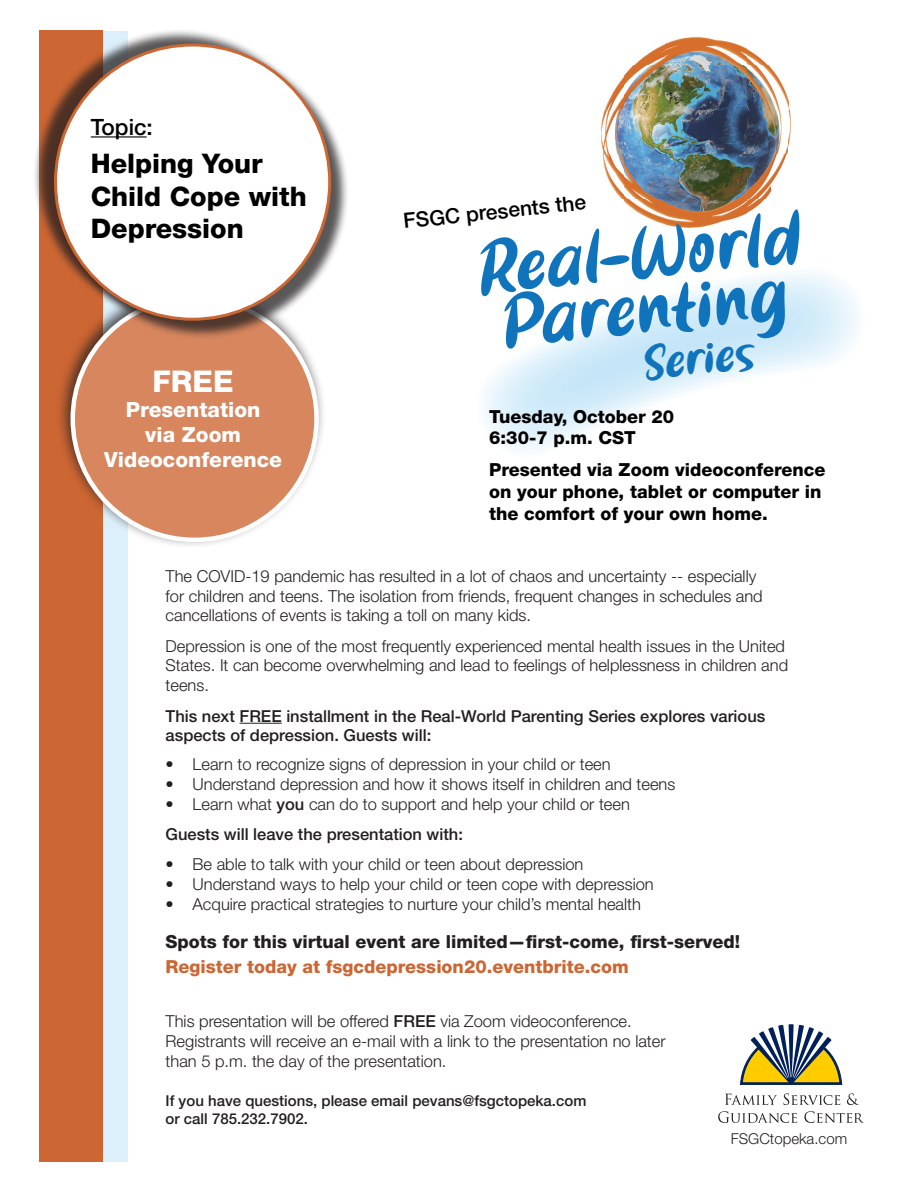
<style>
.page{position:relative;width:918px;height:1188px;background:#fff}
.page>*{position:absolute;margin:0;border:0;box-sizing:border-box;transform-origin:0 0}
.t1{font:66.75px/55.2px "Bestina";color:#1074bc}
.t2{font:43.65px "Bestina";color:#1074bc}
.t3{font:800 30px "Helvetica Neue LT Std";color:#fff}
.t4{font:800 27px/32.4px "Helvetica Neue LT Std";color:#000}
.t5{font:500 22.5px "Helvetica Neue LT Std";color:#000}
.t6{font:800 21px "Helvetica Neue LT Std";color:#fff}
.t7{font:500 21px "Helvetica Neue LT Std";color:#000}
.t8{font:800 18px/21.6px "Helvetica Neue LT Std";color:#000}
.t9{font:800 18px "Helvetica Neue LT Std";color:#231f20}
.t10{font:800 18px "Helvetica Neue LT Std";color:#c63}
.t11{font:300 16.5px/19.8px "Helvetica Neue LT Std";color:#231f20}
.t12{font:500 16.5px/19.8px "Helvetica Neue LT Std";color:#231f20}
.t13{font:500 15px "Helvetica Neue LT Std";color:#231f20}
.t14{font:300 15px "Helvetica Neue LT Std";color:#231f20}
.s1{font-weight:500}
</style>
<div class="page">
<div style="left:39px;top:31px;width:89px;height:1130px;background:#dcf0fb"></div>
<hr style="left:240px;top:723px;width:42px;height:1px;background:#231f20">
<svg style="left:484px;top:273px;width:373px;height:178px"></svg>
<img style="left:601px;top:37px;width:190px;height:191px">
<div style="left:39px;top:31px;width:63px;height:1131px;background:#c63"></div>
<svg style="left:725px;top:1094px;width:52px;height:11px"></svg>
<svg style="left:784px;top:1093px;width:56px;height:12px"></svg>
<svg style="left:847px;top:1093px;width:12px;height:12px"></svg>
<svg style="left:718px;top:1111px;width:79px;height:12px"></svg>
<svg style="left:804px;top:1111px;width:60px;height:12px"></svg>
<svg style="left:740px;top:1024px;width:102px;height:61px"></svg>
<div style="left:55px;top:279px;width:271px;height:270px;background:#231f20;opacity:.75"></div>
<div style="left:73px;top:298px;width:244px;height:242px;background:#d7865e;border-radius:50%"></div>
<div style="left:33px;top:29px;width:293px;height:293px;background:#231f20;opacity:.75"></div>
<div style="left:56px;top:46px;width:293px;height:293px;background:#231f20;opacity:.75"></div>
<div style="left:55px;top:45px;width:275px;height:274px;background:#fff;border-radius:50%"></div>
<hr style="left:91px;top:136px;width:56px;height:2px;background:#000">
<p class="t5" style="left:91px;top:113px;width:64px">Topic:</p>
<p class="t4" style="left:91px;top:147px;width:217px">Helping Your<br>Child Cope with<br>Depression</p>
<p class="t3" style="left:153px;top:363px;width:83px">FREE</p>
<p class="t6" style="left:126px;top:397px;width:136px">Presentation</p>
<p class="t6" style="left:145px;top:422px;width:97px">via Zoom</p>
<p class="t6" style="left:104px;top:447px;width:179px">Videoconference</p>
<p class="t7" style="left:402px;top:209px;width:185px;rotate:-6deg">FSGC presents the</p>
<p class="t1" style="left:476px;top:241px;width:327px;rotate:-5deg">Real-World<br>Parenting</p>
<p class="t2" style="left:641px;top:336px;width:113px;rotate:-5deg">Series</p>
<p class="t8" style="left:489px;top:405px;width:186px">Tuesday, October 20</p>
<p class="t8" style="left:489px;top:427px;width:148px">6:30-7 p.m. CST</p>
<p class="t8" style="left:489px;top:459px;width:338px">Presented via Zoom videoconference on your phone, tablet or computer in the comfort of your own home.</p>
<p class="t11" style="left:166px;top:566px;width:599px">The COVID-19 pandemic has resulted in a lot of chaos and uncertainty -- especially for children and teens. The isolation from friends, frequent changes in schedules and cancellations of events is taking a toll on many kids.</p>
<p class="t11" style="left:166px;top:636px;width:624px">Depression is one of the most frequently experienced mental health issues in the United<br>States. It can become overwhelming and lead to feelings of helplessness in children and teens.</p>
<p class="t12" style="left:166px;top:706px;width:601px">This next FREE installment in the Real-World Parenting Series explores various aspects of depression. Guests will:</p>
<p class="t11" style="left:166px;top:754px;width:447px">• Learn to recognize signs of depression in your child or teen</p>
<p class="t11" style="left:166px;top:774px;width:511px">• Understand depression and how it shows itself in children and teens</p>
<p class="t11" style="left:166px;top:794px;width:466px">• Learn what <span class="s1">you</span> can do to support and help your child or teen</p>
<p class="t12" style="left:166px;top:824px;width:299px">Guests will leave the presentation with:</p>
<p class="t11" style="left:166px;top:854px;width:419px">• Be able to talk with your child or teen about depression</p>
<p class="t11" style="left:166px;top:874px;width:490px">• Understand ways to help your child or teen cope with depression</p>
<p class="t11" style="left:166px;top:894px;width:477px">• Acquire practical strategies to nurture your child’s mental health</p>
<p class="t9" style="left:166px;top:931px;width:576px">Spots for this virtual event are limited—first-come, first-served!</p>
<p class="t10" style="left:166px;top:956px;width:465px">Register today at fsgcdepression20.eventbrite.com</p>
<p class="t11" style="left:166px;top:1011px;width:502px">This presentation will be offered <span class="s1">FREE</span> via Zoom videoconference.<br>Registrants will receive an e-mail with a link to the presentation no later than 5 p.m. the day of the presentation.</p>
<p class="t13" style="left:166px;top:1092px;width:422px">If you have questions, please email pevans@fsgctopeka.com</p>
<p class="t13" style="left:166px;top:1110px;width:144px">or call 785.232.7902.</p>
<p class="t14" style="left:731px;top:1130px;width:118px">FSGCtopeka.com</p>
</div>
